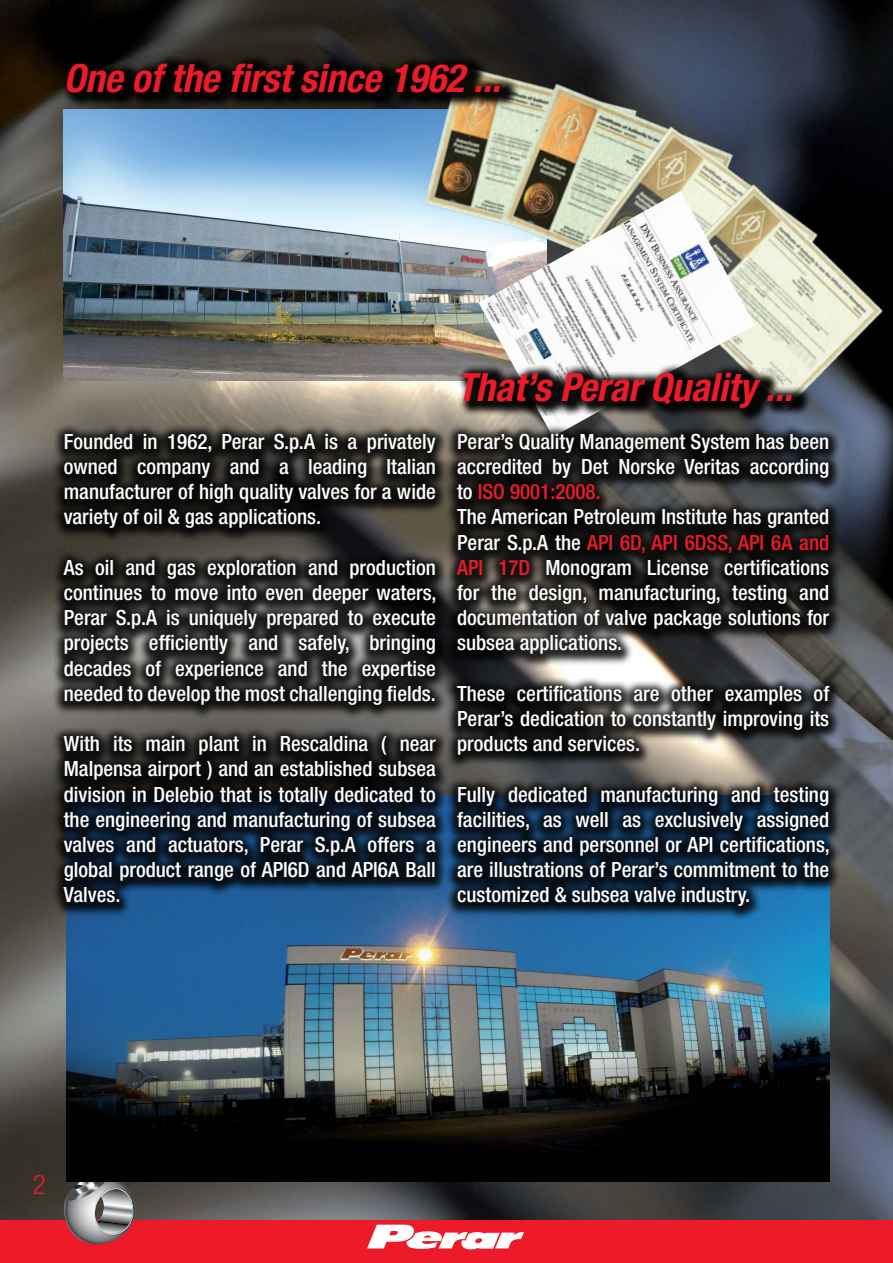
<style>
.page{position:relative;width:893px;height:1263px;background:#fff}
.page>*{position:absolute;margin:0;border:0;box-sizing:border-box;transform-origin:0 0}
.t1{font:italic 700 condensed 39px "Helvetica Neue LT Pro";letter-spacing:-.005em;color:#ed1b29}
.t2{font:300 condensed 27px "Helvetica Neue LT Std";color:#ed1b29}
.t3{font:500 condensed 21px/25.2px "Helvetica Neue LT Pro";color:#fff;text-align:justify}
.s1{color:#ed1b29}
</style>
<div class="page">
<img style="left:0;top:0;width:893px;height:1220px">
<div style="left:0;top:1220px;width:893px;height:43px;background:#ed1b29"></div>
<svg style="left:64px;top:1175px;width:71px;height:69px;background:#9a8385"></svg>
<svg style="left:367px;top:1225px;width:157px;height:24px"></svg>
<img style="left:64px;top:109px;width:317px;height:272px">
<img style="left:381px;top:7px;width:512px;height:422px">
<img style="left:479px;top:191px;width:276px;height:172px">
<img style="left:66px;top:918px;width:763px;height:264px">
<div style="left:61px;top:54px;width:459px;height:55px;background:#000;opacity:.95"></div>
<div style="left:51px;top:423px;width:398px;height:495px;background:#000;opacity:.85"></div>
<div style="left:444px;top:423px;width:398px;height:498px;background:#000;opacity:.85"></div>
<div style="left:457px;top:363px;width:355px;height:61px;background:#000;opacity:.95"></div>
<h1 class="t1" style="left:64px;top:54px;width:439px">One of the first since 1962 ...</h1>
<p class="t3" style="left:64px;top:428px;width:374px">Founded in 1962, Perar S.p.A is a privately owned company and a leading Italian manufacturer of high quality valves for a wide variety of oil &amp; gas applications.</p>
<p class="t3" style="left:64px;top:554px;width:374px">As oil and gas exploration and production continues to move into even deeper waters, Perar S.p.A is uniquely prepared to execute projects efficiently and safely, bringing decades of experience and the expertise needed to develop the most challenging fields.</p>
<p class="t3" style="left:64px;top:731px;width:374px">With its main plant in Rescaldina ( near Malpensa airport ) and an established subsea division in Delebio that is totally dedicated to the engineering and manufacturing of subsea valves and actuators, Perar S.p.A offers a global product range of API6D and API6A Ball Valves.</p>
<h1 class="t1" style="left:457px;top:363px;width:337px">That’s Perar Quality ...</h1>
<p class="t3" style="left:457px;top:428px;width:374px;text-align:left">Perar’s Quality Management System has been accredited by Det Norske Veritas according to <span class="s1">ISO 9001:2008.<br></span>The American Petroleum Institute has granted Perar S.p.A the <span class="s1">API 6D, API 6DSS, API 6A and API 17D</span> Monogram License certifications for the design, manufacturing, testing and documentation of valve package solutions for subsea applications.</p>
<p class="t3" style="left:457px;top:680px;width:374px">These certifications are other examples of Perar’s dedication to constantly improving its products and services.</p>
<p class="t3" style="left:457px;top:781px;width:374px">Fully dedicated manufacturing and testing facilities, as well as exclusively assigned engineers and personnel or API certifications, are illustrations of Perar’s commitment to the customized &amp; subsea valve industry.</p>
<p class="t2" style="left:33px;top:1169px;width:14px">2</p>
</div>
